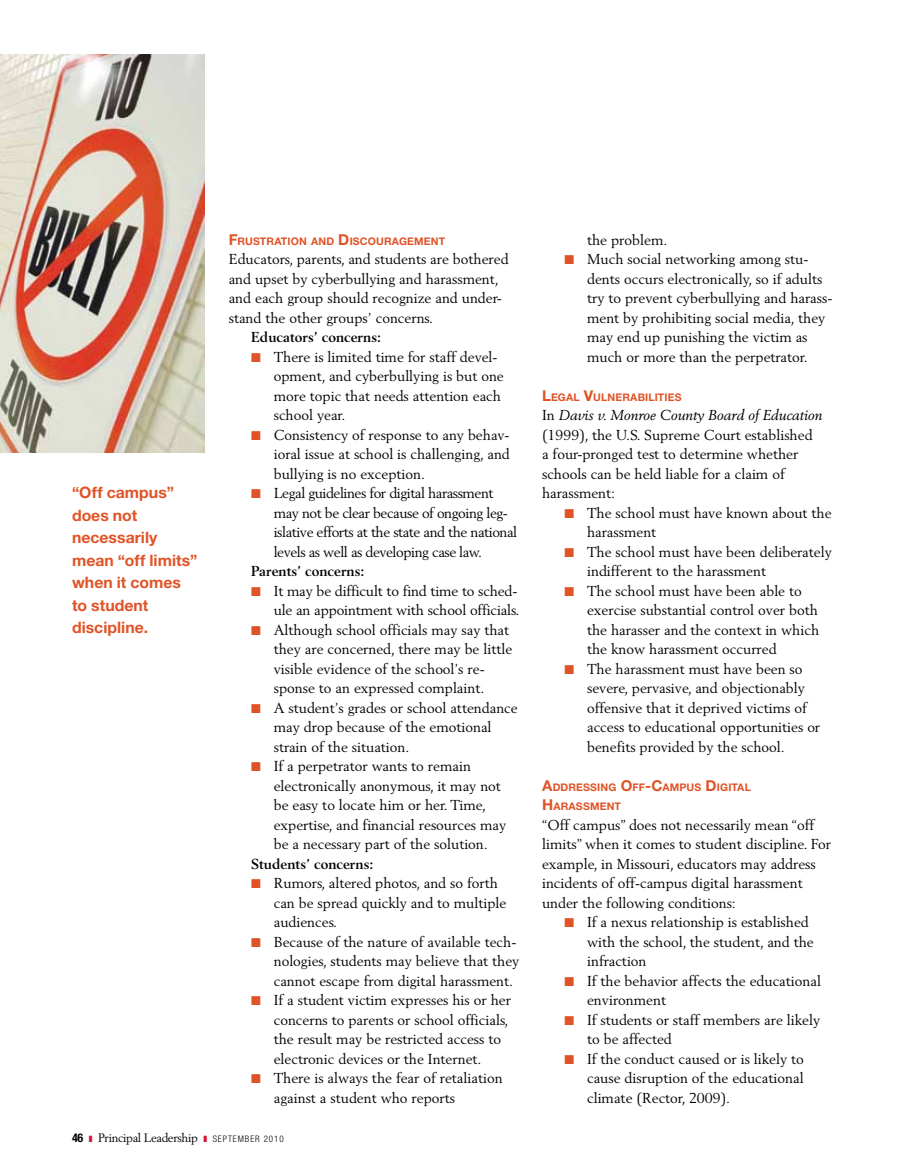
<style>
.page{position:relative;width:905px;height:1175px;background:#fff}
.page>*{position:absolute;margin:0;border:0;box-sizing:border-box;transform-origin:0 0}
.t1{font:700 15.75px/22.5px "Helvetica Neue LT";letter-spacing:.005em;color:#e05326}
.t2{font:14.25px/19.5px "Berling LT";color:#000}
.t3{font:14.25px/19.5px "Berling LT";letter-spacing:-.03em;color:#000}
.t4{font:700 14.25px "Berling LT";color:#000}
.t5{font:12px "Berling LT";letter-spacing:-.03em;color:#000}
.t6{font:700 10.5px/19.5px "Helvetica Neue LT";letter-spacing:.015em;color:#e05326}
.s1{font-size:15px}
.s2{color:#e05326}
.s3{font-family:"Helvetica Neue LT";font-weight:700;font-stretch:condensed}
.s4{color:#d71635}
.s5{font-family:"Helvetica Neue LT";font-weight:300;font-stretch:condensed;font-size:9px}
.s6{font-style:italic}
</style>
<div class="page">
<img style="left:0;top:54px;width:204px;height:399px">
<p class="t1" style="left:72px;top:481px;width:127px">“Off campus” does not necessarily mean “off limits” when it comes to student discipline.</p>
<p class="t6" style="left:229px;top:231px;width:218px"><span class="s1">F</span>RUSTRATION AND <span class="s1">D</span>ISCOURAGEMENT</p>
<p class="t2" style="left:229px;top:249px;width:281px">Educators, parents, and students are bothered and upset by cyberbullying and harassment, and each group should recognize and under&shy;stand the other groups’ concerns.</p>
<p class="t4" style="left:251px;top:329px;width:131px">Educators’ concerns:</p>
<p class="t2" style="left:274px;top:347px;width:231px;text-indent:-22px"><span class="s2">■</span> There is limited time for staff devel&shy;opment, and cyberbullying is but one more topic that needs attention each school year.</p>
<p class="t2" style="left:274px;top:425px;width:238px;text-align:justify;text-indent:-22px"><span class="s2">■</span> Consistency of response to any behav&shy;ioral issue at school is challenging, and bullying is no exception.</p>
<p class="t3" style="left:274px;top:483px;width:245px;text-indent:-22px"><span class="s2">■</span> Legal guidelines for digital harassment may not be clear because of ongoing leg&shy;islative efforts at the state and the national levels as well as developing case law.</p>
<p class="t4" style="left:251px;top:563px;width:115px">Parents’ concerns:</p>
<p class="t2" style="left:251px;top:581px;width:270px;text-align:right"><span class="s2">■</span> It may be difficult to find time to sched&shy;ule an appointment with school officials.</p>
<p class="t2" style="left:274px;top:620px;width:240px;text-indent:-22px"><span class="s2">■</span> Although school officials may say that they are concerned, there may be little visible evidence of the school’s re&shy;sponse to an expressed complaint.</p>
<p class="t2" style="left:274px;top:698px;width:245px;text-indent:-22px"><span class="s2">■</span> A student’s grades or school attendance may drop because of the emotional strain of the situation.</p>
<p class="t2" style="left:274px;top:756px;width:234px;text-indent:-22px"><span class="s2">■</span> If a perpetrator wants to remain electronically anonymous, it may not be easy to locate him or her. Time, expertise, and financial resources may be a necessary part of the solution.</p>
<p class="t4" style="left:251px;top:855px;width:124px">Students’ concerns:</p>
<p class="t2" style="left:274px;top:873px;width:234px;text-indent:-22px"><span class="s2">■</span> Rumors, altered photos, and so forth can be spread quickly and to multiple audiences.</p>
<p class="t2" style="left:274px;top:932px;width:247px;text-indent:-22px"><span class="s2">■</span> Because of the nature of available tech&shy;nologies, students may believe that they cannot escape from digital harassment.</p>
<p class="t2" style="left:274px;top:990px;width:239px;text-indent:-22px"><span class="s2">■</span> If a student victim expresses his or her concerns to parents or school officials, the result may be restricted access to electronic devices or the Internet.</p>
<p class="t2" style="left:274px;top:1068px;width:230px;text-indent:-22px"><span class="s2">■</span> There is always the fear of retaliation against a student who reports</p>
<p class="t5" style="left:72px;top:1130px;width:213px"><span class="s3">46</span> <span class="s4">❚</span> Principal Leadership <span class="s4">❚</span> <span class="s5">SEPTEMBER 2010</span></p>
<p class="t2" style="left:587px;top:230px;width:82px">the problem.</p>
<p class="t2" style="left:587px;top:249px;width:247px;text-indent:-22px"><span class="s2">■</span> Much social networking among stu&shy;dents occurs electronically, so if adults try to prevent cyberbullying and harass&shy;ment by prohibiting social media, they may end up punishing the victim as much or more than the perpetrator.</p>
<p class="t6" style="left:542px;top:387px;width:141px"><span class="s1">L</span>EGAL <span class="s1">V</span>ULNERABILITIES</p>
<p class="t2" style="left:542px;top:405px;width:282px">In <span class="s6">Davis v. Monroe County Board of Education </span>(1999), the U.S. Supreme Court established a four-pronged test to determine whether schools can be held liable for a claim of harassment:</p>
<p class="t2" style="left:587px;top:503px;width:246px;text-indent:-22px"><span class="s2">■</span> The school must have known about the harassment</p>
<p class="t2" style="left:587px;top:542px;width:246px;text-indent:-22px"><span class="s2">■</span> The school must have been deliberately indifferent to the harassment</p>
<p class="t2" style="left:587px;top:581px;width:233px;text-indent:-22px"><span class="s2">■</span> The school must have been able to exercise substantial control over both the harasser and the context in which the know harassment occurred</p>
<p class="t2" style="left:587px;top:659px;width:235px;text-indent:-22px"><span class="s2">■</span> The harassment must have been so severe, pervasive, and objectionably offensive that it deprived victims of access to educational opportunities or benefits provided by the school.</p>
<p class="t6" style="left:542px;top:777px;width:210px"><span class="s1">A</span>DDRESSING <span class="s1">O</span>FF<span class="s1">-C</span>AMPUS <span class="s1">D</span>IGITAL<br><span class="s1">H</span>ARASSMENT</p>
<p class="t2" style="left:542px;top:815px;width:290px">“Off campus” does not necessarily mean “off limits” when it comes to student discipline. For example, in Missouri, educators may address incidents of off-campus digital harassment under the following conditions:</p>
<p class="t2" style="left:587px;top:912px;width:228px;text-indent:-22px"><span class="s2">■</span> If a nexus relationship is established with the school, the student, and the infraction</p>
<p class="t2" style="left:587px;top:971px;width:235px;text-indent:-22px"><span class="s2">■</span> If the behavior affects the educational environment</p>
<p class="t2" style="left:587px;top:1010px;width:234px;text-indent:-22px"><span class="s2">■</span> If students or staff members are likely to be affected</p>
<p class="t2" style="left:587px;top:1049px;width:218px;text-align:justify;text-indent:-22px"><span class="s2">■</span> If the conduct caused or is likely to cause disruption of the educational climate (Rector, 2009).</p>
</div>
